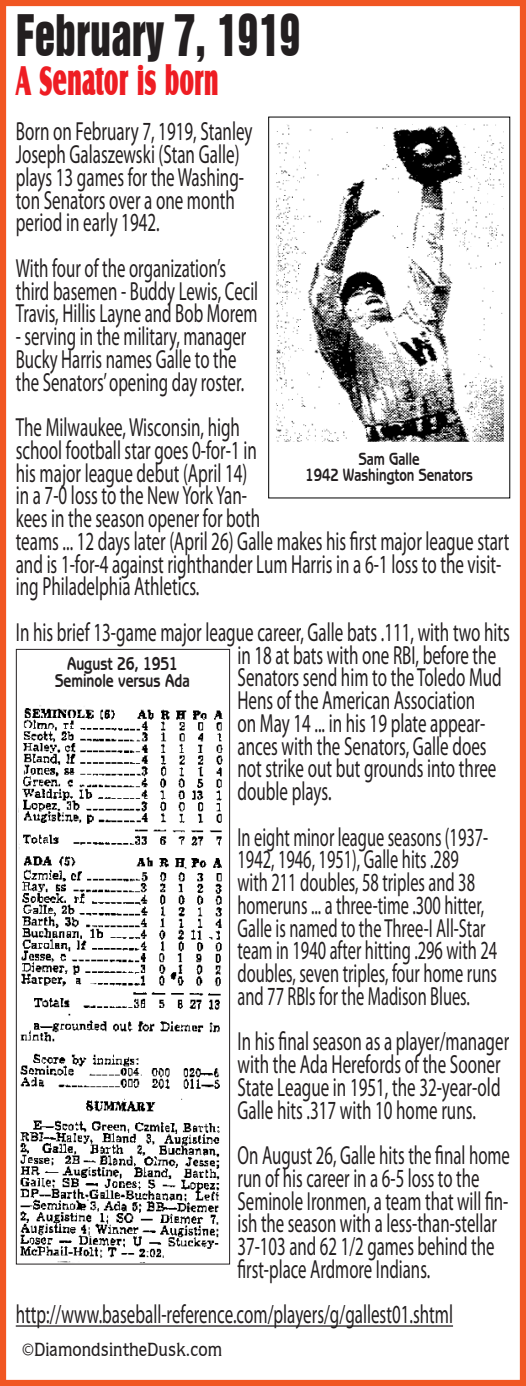
<style>
.page{position:relative;width:526px;height:1386px;background:#fff}
.page>*{position:absolute;margin:0;border:0;box-sizing:border-box;transform-origin:0 0}
.t1{font:52.5px "Swiss 921 BT Regular A";color:#231f20;scale:.8 1}
.t2{font:42.88px "Castle T Ultr";color:#ee1d23;scale:.57 1}
.t3{font:26.25px/22.8px "Myriad Pro";color:#231f20;scale:.65 1}
.t4{font:26.25px/22.8px "Myriad Pro";color:#231f20;scale:.64 1}
.t5{font:26.25px/22.8px "Myriad Pro";color:#231f20;scale:.62 1}
.t6{font:500 19.25px "Quorum IT Cby BT";color:#231f20;scale:.91 1}
.t7{font:700 18.72px "Benguiat Gothic IT Cby BT";color:#231f20;scale:.77 1}
.t8{font:700 17.85px "Benguiat Gothic IT Cby BT";color:#231f20;scale:.77 1}
.s1{font-family:"Myriad Pro";font-weight:400}
</style>
<div class="page">
<div style="left:0;top:0;width:525px;height:1386px;border:7px solid #f15622"></div>
<hr style="left:16px;top:1325px;width:436px;height:2px;background:#231f20">
<img style="left:276px;top:125px;width:226px;height:317px">
<div style="left:268px;top:117px;width:241px;height:381px;border:1px solid #000"></div>
<img style="left:18px;top:705px;width:205px;height:558px">
<div style="left:16px;top:649px;width:214px;height:616px;border:1px solid #231f20"></div>
<p class="t1" style="left:16px;top:1px;width:357px">February 7, 1919</p>
<p class="t2" style="left:16px;top:55px;width:357px">A Senator is born</p>
<p class="t3" style="left:16px;top:120px;width:365px">Born on February 7, 1919, Stanley<br>Joseph Galaszewski (Stan Galle) plays 13 games for the Washing&shy;ton Senators over a one month period in early 1942.</p>
<p class="t4" style="left:16px;top:256px;width:380px">With four of the organization’s third basemen - Buddy Lewis, Cecil<br>Travis, Hillis Layne and Bob Morem</p>
<p class="t4" style="left:16px;top:325px;width:361px">- serving in the military, manager<br>Bucky Harris names Galle to the the Senators’ opening day roster.</p>
<p class="t3" style="left:16px;top:416px;width:760px">The Milwaukee, Wisconsin, high<br>school football star goes 0-for-1 in<br>his major league debut (April 14)<br>in a 7-0 loss to the New York Yan-<br>kees in the season opener for both<br>teams ... 12 days later (April 26) Galle makes his first major league start and is 1-for-4 against righthander Lum Harris in a 6-1 loss to the visit&shy;ing Philadelphia Athletics.</p>
<p class="t3" style="left:237px;top:620px;width:420px;text-indent:-221px">In his brief 13-game major league career, Galle bats .111, with two hits in 18 at bats with one RBI, before the Senators send him to the Toledo Mud Hens of the American Association<br>on May 14 ... in his 19 plate appear&shy;ances with the Senators, Galle does not strike out but grounds into three double plays.</p>
<p class="t5" style="left:237px;top:825px;width:420px">In eight minor league seasons (1937- 1942, 1946, 1951), Galle hits .289<br>with 211 doubles, 58 triples and 38 homeruns ... a three-time .300 hitter, Galle is named to the Three-I All-Star team in 1940 after hitting .296 with 24 doubles, seven triples, four home runs and 77 RBIs for the Madison Blues.</p>
<p class="t3" style="left:237px;top:1030px;width:419px">In his final season as a player/manager with the Ada Herefords of the Sooner State League in 1951, the 32-year-old Galle hits .317 with 10 home runs.</p>
<p class="t4" style="left:237px;top:1144px;width:427px">On August 26, Galle hits the final home run of his career in a 6-5 loss to the Seminole Ironmen, a team that will fin&shy;ish the season with a less-than-stellar 37-103 and 62 1/2 games behind the first-place Ardmore Indians.</p>
<p class="t3" style="left:16px;top:1303px;width:673px">http://www.baseball-reference.com/players/g/gallest01.shtml</p>
<p class="t8" style="left:358px;top:448px;width:81px">Sam Galle</p>
<p class="t8" style="left:305px;top:463px;width:218px">1942 Washington Senators</p>
<p class="t7" style="left:67px;top:652px;width:145px">August 26, 1951</p>
<p class="t7" style="left:55px;top:669px;width:176px">Seminole versus Ada</p>
<p class="t6" style="left:22px;top:1338px;width:221px"><span class="s1">©</span>DiamondsintheDusk.com</p>
</div>
